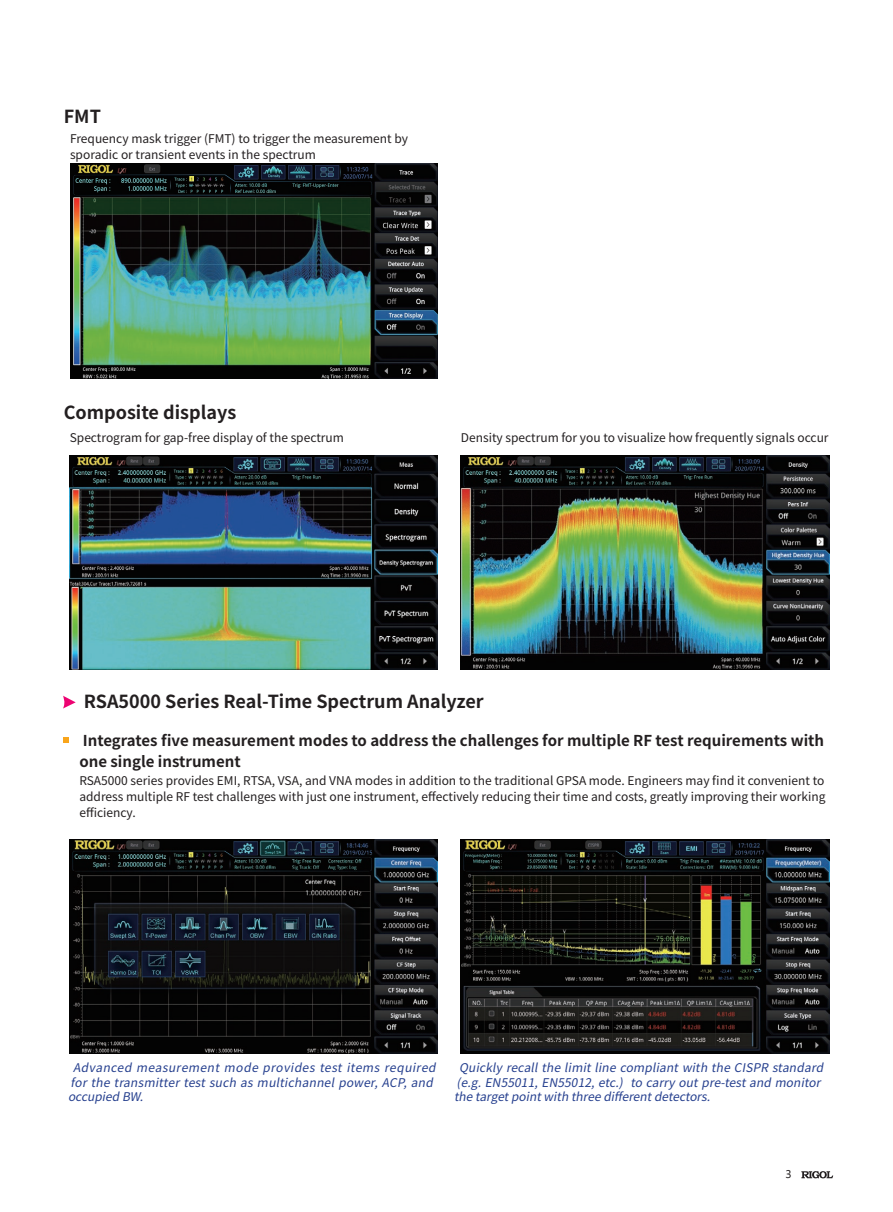
<style>
.page{position:relative;width:893px;height:1212px;background:#fff}
.page>*{position:absolute;margin:0;border:0;box-sizing:border-box;transform-origin:0 0}
.t1{font:700 18px "Noto Sans Hans";color:#231f20}
.t2{font:700 15px/21px "Noto Sans Hans";color:#231f20}
.t3{font:12px/15.6px "Noto Sans Hans";color:#231f20}
.t4{font:italic 12px/14.4px "Noto Sans Hans";color:#253f8e}
.t5{font:10.5px "Microsoft Ya Hei";color:#231f20}
</style>
<div class="page">
<svg style="left:801px;top:1171px;width:32px;height:7px"></svg>
<svg style="left:63px;top:696px;width:13px;height:12px"></svg>
<img style="left:70px;top:163px;width:368px;height:216px">
<img style="left:70px;top:455px;width:368px;height:214px">
<img style="left:70px;top:839px;width:368px;height:214px">
<img style="left:461px;top:455px;width:368px;height:214px">
<img style="left:461px;top:839px;width:368px;height:214px">
<svg style="left:63px;top:737px;width:5px;height:6px"></svg>
<p class="t1" style="left:64px;top:106px;width:39px">FMT</p>
<p class="t3" style="left:70px;top:131px;width:339px">Frequency mask trigger (FMT) to trigger the measurement by sporadic or transient events in the spectrum</p>
<p class="t1" style="left:64px;top:402px;width:174px">Composite displays</p>
<p class="t3" style="left:70px;top:430px;width:276px">Spectrogram for gap-free display of the spectrum</p>
<p class="t3" style="left:461px;top:430px;width:369px">Density spectrum for you to visualize how frequently signals occur</p>
<p class="t1" style="left:84px;top:691px;width:401px">RSA5000 Series Real-Time Spectrum Analyzer</p>
<p class="t2" style="left:79px;top:730px;width:746px">Integrates five measurement modes to address the challenges for multiple RF test requirements with one single instrument</p>
<p class="t3" style="left:79px;top:773px;width:748px;text-align:justify">RSA5000 series provides EMI, RTSA, VSA, and VNA modes in addition to the traditional GPSA mode. Engineers may find it convenient to address multiple RF test challenges with just one instrument, effectively reducing their time and costs, greatly improving their working efficiency.</p>
<p class="t4" style="left:68px;top:1061px;width:375px;text-indent:5px">Advancedmeasurementmodeprovidestestitemsrequired forthetransmittertestsuchasmultichannelpower,ACP,and occupiedBW.</p>
<p class="t4" style="left:454px;top:1061px;width:377px;text-indent:5px">QuicklyrecallthelimitlinecompliantwiththeCISPRstandard (e.g.EN55011,EN55012,etc.) tocarryoutpre-testandmonitor thetargetpointwiththreedifferentdetectors.</p>
<p class="t5" style="left:785px;top:1167px;width:8px">3</p>
</div>
